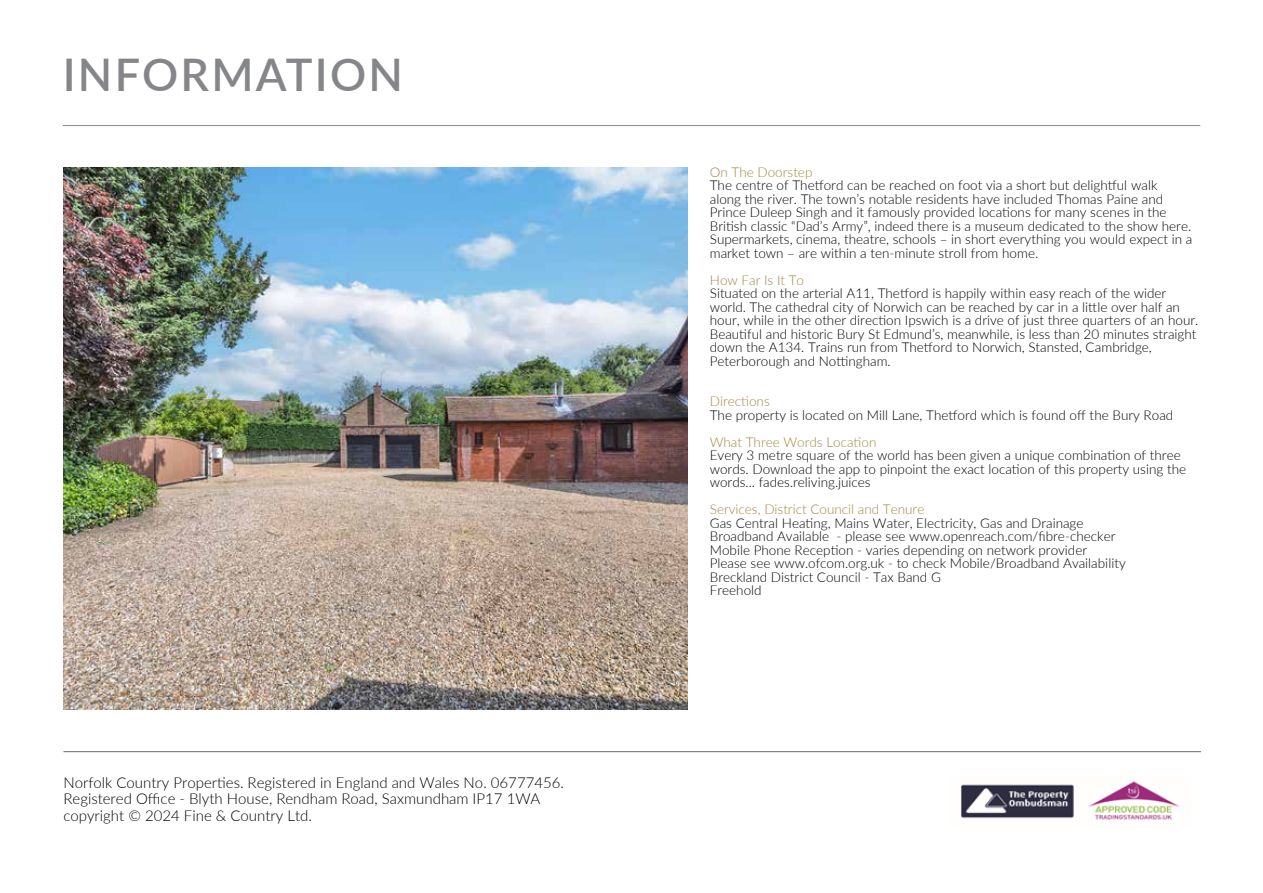
<style>
.page{position:relative;width:1263px;height:893px;background:#fff}
.page>*{position:absolute;margin:0;border:0;box-sizing:border-box;transform-origin:0 0}
.t1{font:600 45px "Lato";letter-spacing:.05em;color:#858689}
.t2{font:300 15px/16.5px "Lato";color:#000}
.t3{font:300 13.5px/13.5px "Lato";color:#000}
.t4{font:300 13.5px "Lato";color:#a18641}
</style>
<div class="page">
<hr style="left:63px;top:751px;width:1138px;height:1px;background:#000">
<hr style="left:63px;top:125px;width:1137px;height:1px;background:#858689">
<img style="left:63px;top:168px;width:625px;height:541px">
<img style="left:961px;top:781px;width:218px;height:39px">
<h1 class="t1" style="left:63px;top:42px;width:342px">INFORMATION</h1>
<p class="t2" style="left:63px;top:773px;width:502px">Norfolk Country Properties. Registered in England and Wales No. 06777456.<br>Registered Office - Blyth House, Rendham Road, Saxmundham IP17 1WA copyright © 2024 Fine &amp; Country Ltd.</p>
<p class="t4" style="left:710px;top:162px;width:104px">On The Doorstep</p>
<p class="t3" style="left:710px;top:178px;width:484px">The centre of Thetford can be reached on foot via a short but delightful walk<br>along the river. The town’s notable residents have included Thomas Paine and Prince Duleep Singh and it famously provided locations for many scenes in the British classic “Dad’s Army”, indeed there is a museum dedicated to the show here.<br>Supermarkets, cinema, theatre, schools – in short everything you would expect in a market town – are within a ten-minute stroll from home.</p>
<p class="t4" style="left:710px;top:270px;width:96px">How Far Is It To</p>
<p class="t3" style="left:710px;top:286px;width:490px">Situated on the arterial A11, Thetford is happily within easy reach of the wider world. The cathedral city of Norwich can be reached by car in a little over half an hour, while in the other direction Ipswich is a drive of just three quarters of an hour.<br>Beautiful and historic Bury St Edmund’s, meanwhile, is less than 20 minutes straight down the A134. Trains run from Thetford to Norwich, Stansted, Cambridge, Peterborough and Nottingham.</p>
<p class="t4" style="left:710px;top:392px;width:61px">Directions</p>
<p class="t3" style="left:710px;top:408px;width:465px">The property is located on Mill Lane, Thetford which is found off the Bury Road</p>
<p class="t4" style="left:710px;top:432px;width:168px">What Three Words Location</p>
<p class="t3" style="left:710px;top:448px;width:478px">Every 3 metre square of the world has been given a unique combination of three words. Download the app to pinpoint the exact location of this property using the words... fades.reliving.juices</p>
<p class="t4" style="left:710px;top:500px;width:216px">Services, District Council and Tenure</p>
<p class="t3" style="left:710px;top:516px;width:417px">Gas Central Heating, Mains Water, Electricity, Gas and Drainage Broadband Available - please see www.openreach.com/fibre-checker Mobile Phone Reception - varies depending on network provider Please see www.ofcom.org.uk - to check Mobile/Broadband Availability Breckland District Council - Tax Band G<br>Freehold</p>
</div>
